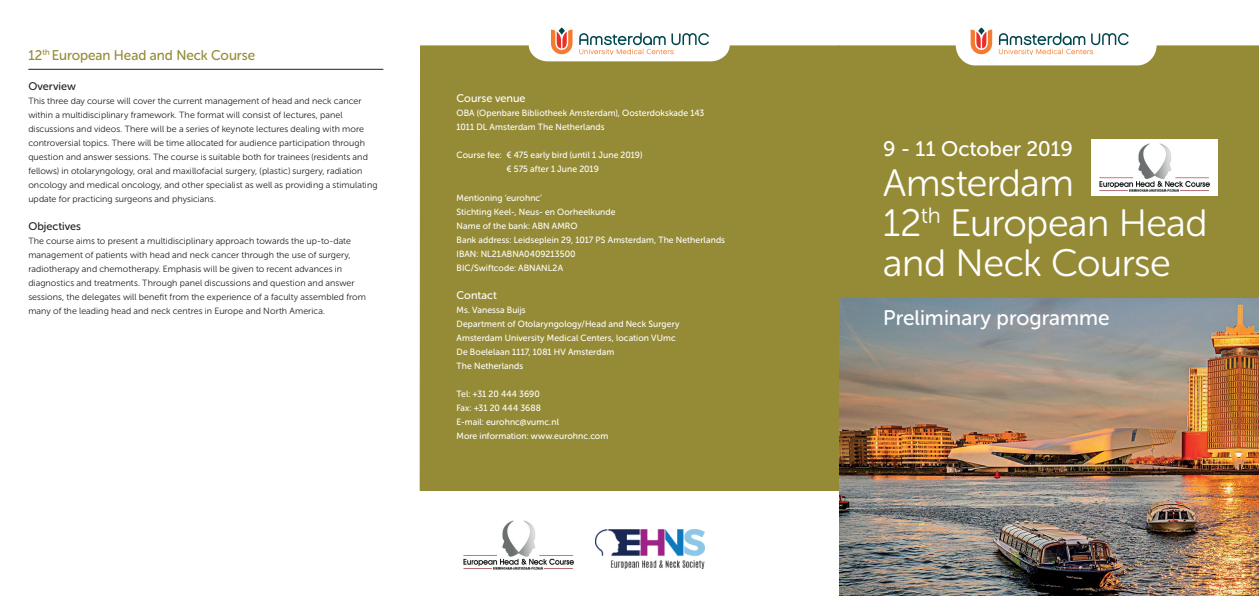
<style>
.page{position:relative;width:1259px;height:596px;background:#fff}
.page>*{position:absolute;margin:0;border:0;box-sizing:border-box;transform-origin:0 0}
.t1{font:38px/40px "Museo Sans Rounded 300";letter-spacing:-.01em;color:#fff}
.t2{font:21px "Museo Sans Rounded 500";letter-spacing:.005em;color:#fff}
.t3{font:14px "Museo Sans Rounded 500";color:#958b36}
.t4{font:11px "Museo Sans Rounded 500";letter-spacing:.005em;color:#fff}
.t5{font:11px "Museo Sans Rounded 500";color:#231f20}
.t6{font:9px/14px "Museo Sans Rounded 300";letter-spacing:.005em;color:#231f20}
.t7{font:9px/14px "Museo Sans Rounded 500";letter-spacing:.01em;color:#fff}
</style>
<div class="page">
<div style="left:420px;top:45px;width:419px;height:445px;background:#958b36"></div>
<svg style="left:551px;top:30px;width:21px;height:24px"></svg>
<svg style="left:558px;top:27px;width:7px;height:8px"></svg>
<svg style="left:579px;top:33px;width:130px;height:21px"></svg>
<div style="left:838px;top:45px;width:421px;height:254px;background:#958b36"></div>
<img style="left:839px;top:298px;width:420px;height:297px">
<svg style="left:970px;top:30px;width:22px;height:24px"></svg>
<svg style="left:978px;top:27px;width:6px;height:8px"></svg>
<svg style="left:999px;top:33px;width:129px;height:21px"></svg>
<hr style="left:28px;top:69px;width:355px;height:1px;background:#231f20">
<div style="left:1091px;top:139px;width:127px;height:57px;background:#fff"></div>
<img style="left:1099px;top:143px;width:111px;height:49px">
<img style="left:463px;top:520px;width:111px;height:50px">
<img style="left:595px;top:529px;width:109px;height:39px">
<h3 class="t3" style="left:28px;top:47px;width:228px">12<sup>th</sup> European Head and Neck Course</h3>
<p class="t5" style="left:28px;top:80px;width:49px">Overview</p>
<p class="t6" style="left:28px;top:94px;width:351px">This three day course will cover the current management of head and neck cancer within a multidisciplinary framework. The format will consist of lectures, panel discussions and videos. There will be a series of keynote lectures dealing with more controversial topics. There will be time allocated for audience participation through question and answer sessions. The course is suitable both for trainees (residents and fellows) in otolaryngology, oral and maxillofacial surgery, (plastic) surgery, radiation oncology and medical oncology, and other specialist as well as providing a stimulating update for practicing surgeons and physicians.</p>
<p class="t5" style="left:28px;top:220px;width:54px">Objectives</p>
<p class="t6" style="left:28px;top:234px;width:339px">The course aims to present a multidisciplinary approach towards the up-to-date management of patients with head and neck cancer through the use of surgery, radiotherapy and chemotherapy. Emphasis will be given to recent advances in diagnostics and treatments. Through panel discussions and question and answer sessions, the delegates will benefit from the experience of a faculty assembled from many of the leading head and neck centres in Europe and North America.</p>
<p class="t4" style="left:456px;top:92px;width:71px">Course venue</p>
<p class="t7" style="left:456px;top:106px;width:249px">OBA (Openbare Bibliotheek Amsterdam), Oosterdokskade 143<br>1011 DL Amsterdam The Netherlands</p>
<p class="t7" style="left:506px;top:148px;width:137px;text-indent:-50px">Course fee: € 475 early bird (until 1 June 2019) € 575 after 1 June 2019</p>
<p class="t7" style="left:456px;top:190px;width:270px">Mentioning ‘eurohnc’<br>Stichting Keel-, Neus- en Oorheelkunde<br>Name of the bank: ABN AMRO<br>Bank address: Leidseplein 29, 1017 PS Amsterdam, The Netherlands IBAN: NL21ABNA0409213500<br>BIC/Swiftcode: ABNANL2A</p>
<p class="t4" style="left:456px;top:288px;width:42px">Contact</p>
<p class="t7" style="left:456px;top:302px;width:224px">Ms. Vanessa Buijs<br>Department of Otolaryngology/Head and Neck Surgery Amsterdam University Medical Centers, location VUmc De Boelelaan 1117, 1081 HV Amsterdam<br>The Netherlands</p>
<p class="t7" style="left:456px;top:386px;width:153px">Tel: +31 20 444 3690<br>Fax: +31 20 444 3688<br>E-mail: eurohnc@vumc.nl<br>More information: www.eurohnc.com</p>
<h2 class="t2" style="left:883px;top:137px;width:191px">9 - 11 October 2019</h2>
<h1 class="t1" style="left:883px;top:163px;width:326px">Amsterdam<br>12<sup>th</sup> European Head and Neck Course</h1>
<h2 class="t2" style="left:883px;top:306px;width:228px">Preliminary programme</h2>
</div>
